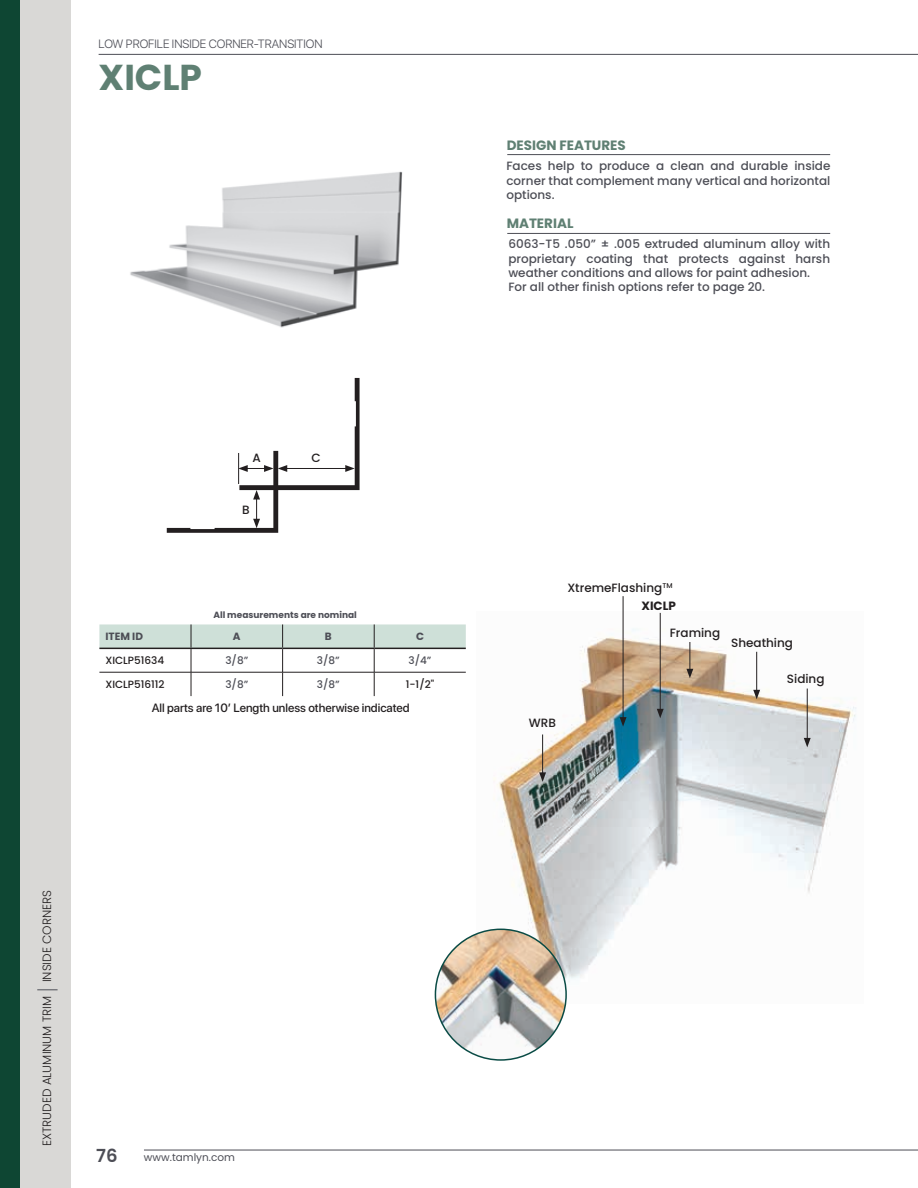
<style>
.page{position:relative;width:918px;height:1188px;background:#fff}
.page>*{position:absolute;margin:0;border:0;box-sizing:border-box;transform-origin:0 0}
.t1{font:700 36px "Poppins";color:#5f8073}
.t2{font:600 18px "Poppins";color:#4d4e56}
.t3{font:700 13.5px "Poppins";color:#5f8073}
.t4{font:500 12px/14.4px "Poppins";color:#4d4e56;text-align:justify}
.t5{font:500 12px/17.4px "Poppins";color:#231f20;text-align:right}
.t6{font:500 12px "SF Pro Display";color:#231f20}
.t7{font:300 12px "Poppins";color:#231f20}
.t8{font:300 12px "SF Pro Display";color:#4d4e56}
.t9{font:500 10.5px "Poppins";color:#231f20}
.t10{font:500 10.5px "Poppins";color:#4d4e56}
.t11{font:10.5px "Poppins";color:#4d4e56}
.t12{font:700 10.5px "Poppins";color:#4d4e56}
.t13{font:700 9px "Poppins";color:#4d4e56}
.s1{font-weight:700}
</style>
<div class="page">
<div style="left:0;top:0;width:71px;height:1188px;background:#d9d8d6"></div>
<div style="left:0;top:0;width:20px;height:1188px;background:#0e4633"></div>
<hr style="left:144px;top:1150px;width:774px;height:1px;background:#4d4e56">
<hr style="left:99px;top:54px;width:819px;height:1px;background:#4d4e56">
<svg style="left:37px;top:989px;width:21px;height:1px"></svg>
<img style="left:477px;top:611px;width:379px;height:376px">
<hr style="left:507px;top:154px;width:323px;height:1px;background:#4d4e56">
<hr style="left:507px;top:233px;width:323px;height:1px;background:#4d4e56">
<img style="left:130px;top:171px;width:273px;height:157px">
<hr style="left:756px;top:652px;width:1px;height:40px;background:#231f20">
<svg style="left:753px;top:690px;width:7px;height:9px"></svg>
<svg style="left:686px;top:642px;width:7px;height:36px"></svg>
<hr style="left:807px;top:689px;width:1px;height:51px;background:#231f20">
<svg style="left:804px;top:738px;width:7px;height:9px"></svg>
<hr style="left:542px;top:734px;width:1px;height:41px;background:#231f20">
<svg style="left:539px;top:772px;width:7px;height:10px"></svg>
<hr style="left:623px;top:596px;width:1px;height:124px;background:#231f20">
<svg style="left:620px;top:717px;width:7px;height:10px"></svg>
<hr style="left:660px;top:613px;width:1px;height:98px;background:#231f20">
<svg style="left:657px;top:709px;width:7px;height:9px"></svg>
<img style="left:435px;top:929px;width:131px;height:131px;border-radius:65px">
<svg style="left:99px;top:624px;width:367px;height:72px"></svg>
<hr style="left:99px;top:648px;width:92px;height:1px;background:#231f20">
<hr style="left:191px;top:648px;width:92px;height:1px;background:#231f20">
<hr style="left:283px;top:648px;width:91px;height:1px;background:#231f20">
<hr style="left:374px;top:648px;width:92px;height:1px;background:#231f20">
<svg style="left:167px;top:378px;width:193px;height:155px"></svg>
<p class="t8" style="left:99px;top:35px;width:225px">LOW PROFILE INSIDE CORNER-TRANSITION</p>
<h1 class="t1" style="left:99px;top:56px;width:105px">XICLP</h1>
<p class="t5" style="left:252px;top:449px;width:10px">A</p>
<p class="t5" style="left:312px;top:449px;width:11px">C</p>
<p class="t5" style="left:242px;top:501px;width:9px">B</p>
<p class="t13" style="left:213px;top:610px;width:145px">All measurements are nominal</p>
<p class="t12" style="left:105px;top:630px;width:39px">ITEM ID</p>
<p class="t12" style="left:233px;top:630px;width:9px">A</p>
<p class="t12" style="left:325px;top:630px;width:8px">B</p>
<p class="t12" style="left:416px;top:630px;width:10px">C</p>
<p class="t9" style="left:105px;top:654px;width:60px">XICLP51634</p>
<p class="t10" style="left:225px;top:654px;width:24px">3/8”</p>
<p class="t10" style="left:317px;top:654px;width:24px">3/8”</p>
<p class="t10" style="left:409px;top:654px;width:24px">3/4”</p>
<p class="t9" style="left:105px;top:678px;width:61px">XICLP516112</p>
<p class="t10" style="left:225px;top:678px;width:24px">3/8”</p>
<p class="t10" style="left:317px;top:678px;width:24px">3/8”</p>
<p class="t9" style="left:406px;top:678px;width:30px">1-1/2"</p>
<p class="t6" style="left:152px;top:700px;width:259px">All parts are 10’ Length unless otherwise indicated</p>
<p class="t7" style="left:40px;top:982px;width:94px;rotate:-90deg">INSIDE CORNERS</p>
<p class="t7" style="left:40px;top:1146px;width:151px;rotate:-90deg">EXTRUDED ALUMINUM TRIM</p>
<h2 class="t2" style="left:96px;top:1146px;width:23px">76</h2>
<p class="t11" style="left:144px;top:1151px;width:93px">www.tamlyn.com</p>
<p class="t3" style="left:507px;top:137px;width:121px">DESIGN FEATURES</p>
<p class="t4" style="left:506px;top:159px;width:326px">Faces help to produce a clean and durable inside corner that complement many vertical and horizontal options.</p>
<p class="t4" style="left:508px;top:237px;width:323px;text-align:left">6063-T5 .050” ± .005 extruded aluminum alloy with proprietary coating that protects against harsh weather conditions and allows for paint adhesion.<br>For all other finish options refer to page 20.</p>
<p class="t3" style="left:507px;top:215px;width:68px">MATERIAL</p>
<p class="t5" style="left:567px;top:579px;width:110px">XtremeFlashing<sup>TM<br></sup><span class="s1">XICLP</span></p>
<p class="t5" style="left:670px;top:624px;width:52px">Framing</p>
<p class="t5" style="left:731px;top:634px;width:63px">Sheathing</p>
<p class="t5" style="left:787px;top:670px;width:39px">Siding</p>
<p class="t5" style="left:529px;top:714px;width:29px">WRB</p>
</div>
